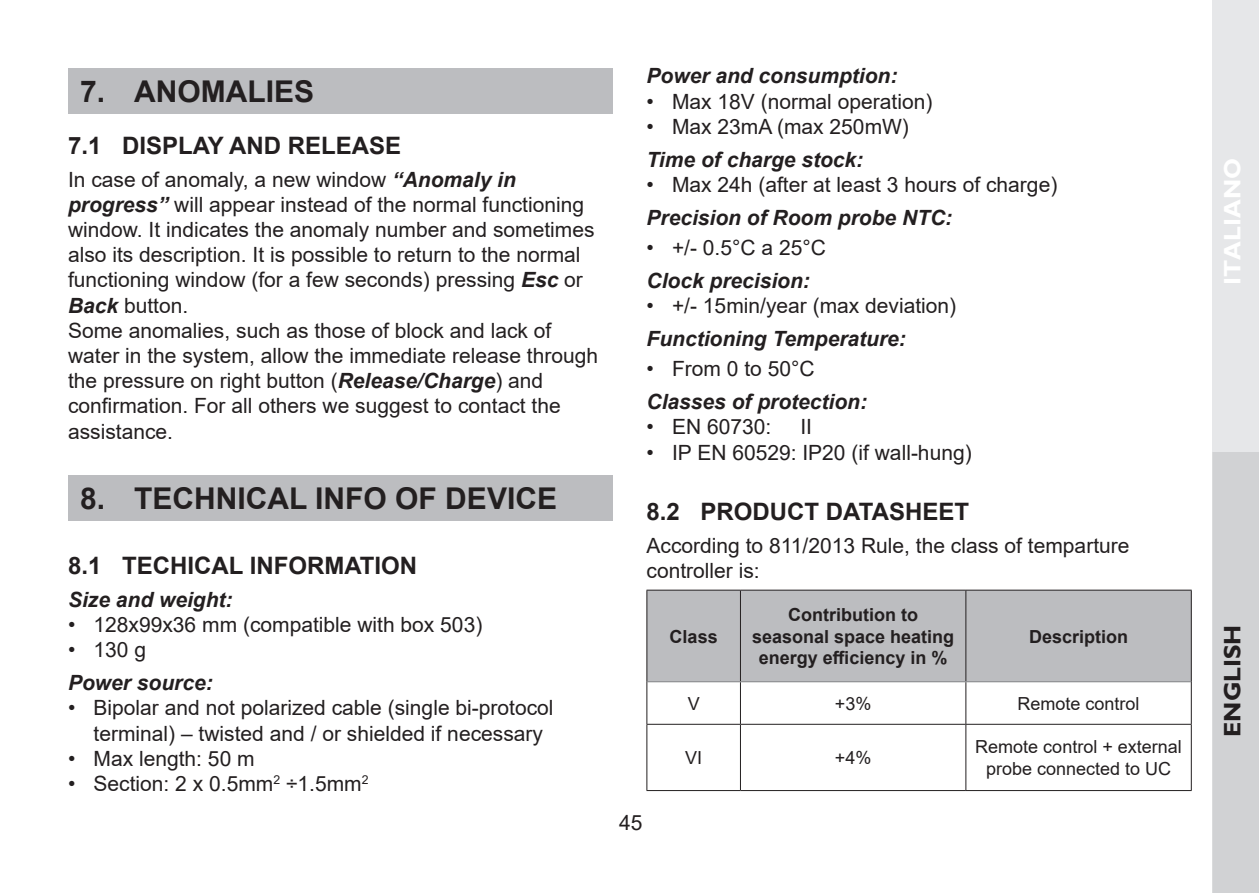
<style>
.page{position:relative;width:1259px;height:893px;background:#fff}
.page>*{position:absolute;margin:0;border:0;box-sizing:border-box;transform-origin:0 0}
.t1{font:700 30px "Arial";color:#231f20}
.testi{font:700 24px "Arial";color:#231f20}
.t2{font:700 24px "Gill Sans Std";color:#fff}
.t3{font:700 24px "Gill Sans Std";color:#231f20}
.testi-2{font:21px/25.2px "Arial";color:#231f20}
.t4{font:italic 700 21px "Arial";color:#231f20}
.t5{font:700 18px/21.6px "Arial";color:#231f20;text-align:center}
.titoli{font:18px/21.6px "Arial";color:#231f20;text-align:center}
.s1{font-weight:700;font-style:italic}
</style>
<div class="page">
<div style="left:1212px;top:451px;width:47px;height:442px;background:#d1d2d4"></div>
<div style="left:1212px;top:0;width:47px;height:451px;background:#e6e7e9"></div>
<div style="left:647px;top:591px;width:543px;height:90px;background:#bcbdc0"></div>
<hr style="left:646px;top:590px;width:94px;height:1px;background:#231f20">
<hr style="left:646px;top:590px;width:1px;height:92px;background:#231f20">
<hr style="left:740px;top:590px;width:226px;height:1px;background:#231f20">
<hr style="left:740px;top:590px;width:1px;height:91px;background:#231f20">
<hr style="left:966px;top:590px;width:225px;height:1px;background:#231f20">
<hr style="left:965px;top:590px;width:1px;height:91px;background:#231f20">
<hr style="left:1190px;top:590px;width:1px;height:92px;background:#231f20">
<hr style="left:646px;top:682px;width:1px;height:42px;background:#231f20">
<hr style="left:740px;top:682px;width:1px;height:42px;background:#231f20">
<hr style="left:965px;top:682px;width:1px;height:42px;background:#231f20">
<hr style="left:1190px;top:682px;width:1px;height:42px;background:#231f20">
<hr style="left:646px;top:725px;width:1px;height:65px;background:#231f20">
<hr style="left:740px;top:725px;width:1px;height:65px;background:#231f20">
<hr style="left:965px;top:725px;width:1px;height:65px;background:#231f20">
<hr style="left:1190px;top:725px;width:1px;height:65px;background:#231f20">
<hr style="left:646px;top:790px;width:94px;height:1px;background:#231f20">
<hr style="left:740px;top:790px;width:226px;height:1px;background:#231f20">
<hr style="left:966px;top:790px;width:225px;height:1px;background:#231f20">
<hr style="left:646px;top:724px;width:94px;height:1px;background:#231f20">
<hr style="left:740px;top:724px;width:226px;height:1px;background:#231f20">
<hr style="left:966px;top:724px;width:225px;height:1px;background:#231f20">
<hr style="left:647px;top:681px;width:93px;height:1px;background:#808285">
<hr style="left:740px;top:681px;width:226px;height:1px;background:#808285">
<hr style="left:966px;top:681px;width:225px;height:1px;background:#808285">
<div style="left:68px;top:68px;width:544px;height:46px;background:#bcbdc0"></div>
<div style="left:68px;top:475px;width:544px;height:46px;background:#bcbdc0"></div>
<p class="t1" style="left:80px;top:70px;width:235px">7. ANOMALIES</p>
<p class="testi" style="left:68px;top:128px;width:335px">7.1 DISPLAY AND RELEASE</p>
<p class="testi-2" style="left:68px;top:166px;width:528px">In case of anomaly, a new window <span class="s1">“Anomaly in progress”</span> will appear instead of the normal functioning window. It indicates the anomaly number and sometimes also its description. It is possible to return to the normal functioning window (for a few seconds) pressing <span class="s1">Esc</span> or <span class="s1">Back</span> button.</p>
<p class="testi-2" style="left:68px;top:318px;width:531px">Some anomalies, such as those of block and lack of water in the system, allow the immediate release through the pressure on right button (<span class="s1">Release/Charge</span>) and confirmation. For all others we suggest to contact the assistance.</p>
<p class="t1" style="left:80px;top:478px;width:478px">8. TECHNICAL INFO OF DEVICE</p>
<p class="testi" style="left:68px;top:548px;width:351px">8.1 TECHICAL INFORMATION</p>
<p class="t4" style="left:68px;top:585px;width:166px">Size and weight:</p>
<p class="testi-2" style="left:68px;top:612px;width:416px">• 128x99x36 mm (compatible with box 503)</p>
<p class="testi-2" style="left:68px;top:637px;width:80px">• 130 g</p>
<p class="t4" style="left:68px;top:669px;width:146px">Power source:</p>
<p class="testi-2" style="left:94px;top:695px;width:461px;text-indent:-26px">• Bipolar and not polarized cable (single bi-protocol terminal) – twisted and / or shielded if necessary</p>
<p class="testi-2" style="left:68px;top:746px;width:188px">• Max length: 50 m</p>
<p class="testi-2" style="left:68px;top:771px;width:302px">• Section: 2 x 0.5mm<sup>2</sup> ÷1.5mm<sup>2</sup></p>
<p class="t4" style="left:646px;top:62px;width:252px">Power and consumption:</p>
<p class="testi-2" style="left:646px;top:88px;width:287px">• Max 18V (normal operation)</p>
<p class="testi-2" style="left:646px;top:114px;width:264px">• Max 23mA (max 250mW)</p>
<p class="t4" style="left:646px;top:145px;width:218px">Time of charge stock:</p>
<p class="testi-2" style="left:646px;top:172px;width:412px">• Max 24h (after at least 3 hours of charge)</p>
<p class="t4" style="left:646px;top:204px;width:307px">Precision of Room probe NTC:</p>
<p class="testi-2" style="left:646px;top:235px;width:181px">• +/- 0.5°C a 25°C</p>
<p class="t4" style="left:646px;top:267px;width:165px">Clock precision:</p>
<p class="testi-2" style="left:646px;top:293px;width:311px">• +/- 15min/year (max deviation)</p>
<p class="t4" style="left:646px;top:325px;width:261px">Functioning Temperature:</p>
<p class="testi-2" style="left:646px;top:356px;width:170px">• From 0 to 50°C</p>
<p class="t4" style="left:646px;top:388px;width:222px">Classes of protection:</p>
<p class="testi-2" style="left:646px;top:414px;width:126px">• EN 60730:</p>
<p class="testi-2" style="left:800px;top:414px;width:13px">II</p>
<p class="testi-2" style="left:646px;top:439px;width:327px">• IP EN 60529: IP20 (if wall-hung)</p>
<p class="testi" style="left:646px;top:494px;width:324px">8.2 PRODUCT DATASHEET</p>
<p class="testi-2" style="left:646px;top:532px;width:484px">According to 811/2013 Rule, the class of temparture controller is:</p>
<p class="t5" style="left:669px;top:626px;width:50px">Class</p>
<p class="t5" style="left:752px;top:604px;width:204px">Contribution to seasonal space heating energy efficiency in %</p>
<p class="t5" style="left:1029px;top:626px;width:101px">Description</p>
<p class="titoli" style="left:687px;top:692px;width:14px">V</p>
<p class="titoli" style="left:835px;top:692px;width:38px">+3%</p>
<p class="titoli" style="left:1017px;top:692px;width:124px">Remote control</p>
<p class="testi-2" style="left:619px;top:810px;width:25px">45</p>
<p class="titoli" style="left:685px;top:747px;width:19px">VI</p>
<p class="titoli" style="left:835px;top:747px;width:38px">+4%</p>
<p class="titoli" style="left:975px;top:736px;width:208px">Remote control + external probe connected to UC</p>
<p class="t2" style="left:1218px;top:285px;width:128px;rotate:-90deg">ITALIANO</p>
<p class="t3" style="left:1218px;top:737px;width:114px;rotate:-90deg">ENGLISH</p>
</div>
